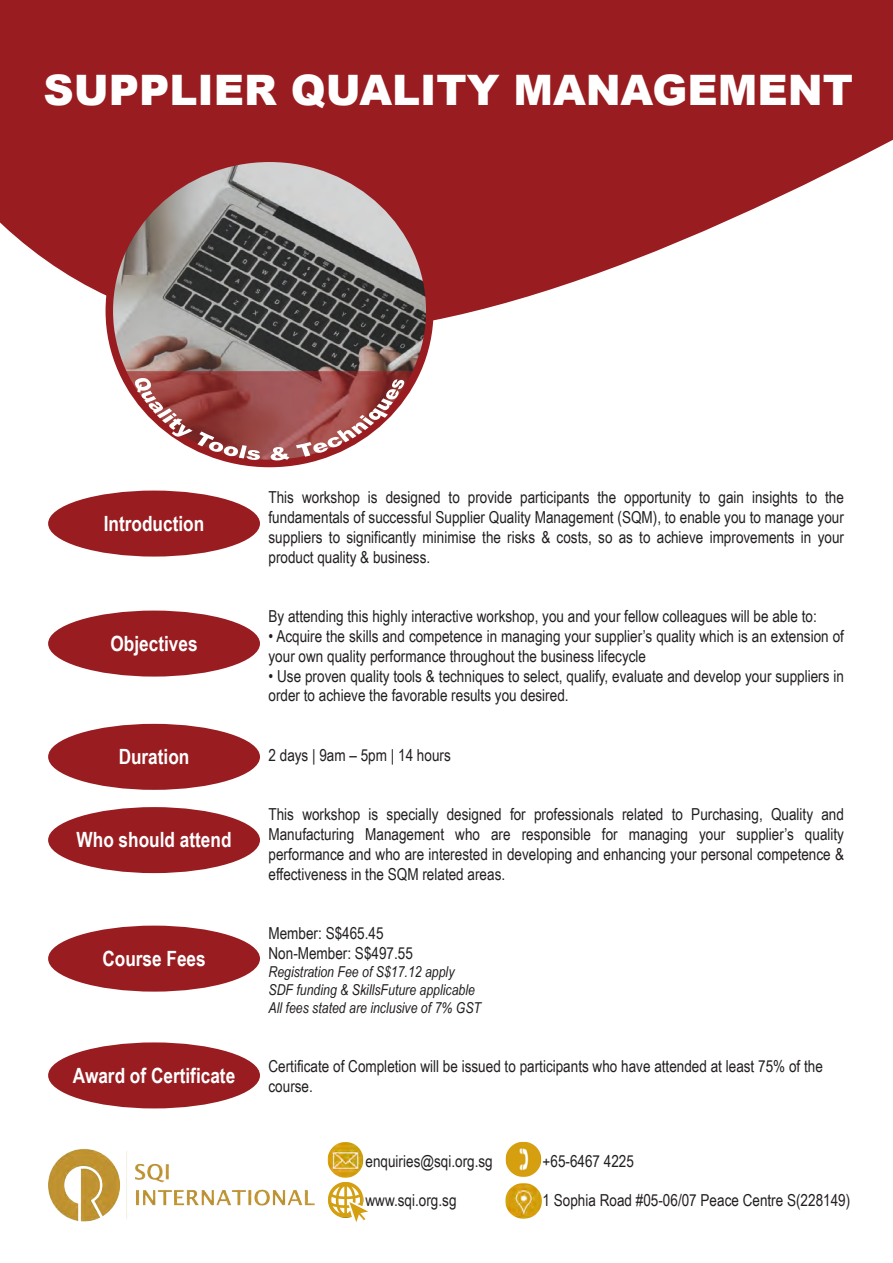
<style>
.page{position:relative;width:893px;height:1263px;background:#fff}
.page>*{position:absolute;margin:0;border:0;box-sizing:border-box;transform-origin:0 0}
.t1{font:900 42px "Arial";color:#fff}
.t2{font:700 21px "Arial Narrow";color:#fff}
.t3{font:16.5px/19.8px "Arial Narrow";color:#231f20}
.t4{font:italic 15px/18px "Arial Narrow";color:#231f20}
</style>
<div class="page">
<svg style="left:0;top:0;width:893px;height:513px;fill:#991c20"></svg>
<img style="left:48px;top:1148px;width:267px;height:74px">
<img style="left:505px;top:1190px;width:37px;height:29px">
<img style="left:327px;top:1142px;width:37px;height:41px">
<img style="left:505px;top:1141px;width:37px;height:49px">
<img style="left:328px;top:1183px;width:40px;height:38px">
<div style="left:48px;top:807px;width:212px;height:66px;background:#991c20;border-radius:50%"></div>
<div style="left:48px;top:724px;width:212px;height:66px;background:#991c20;border-radius:50%"></div>
<div style="left:48px;top:1042px;width:212px;height:66px;background:#991c20;border-radius:50%"></div>
<div style="left:48px;top:926px;width:212px;height:66px;background:#991c20;border-radius:50%"></div>
<div style="left:48px;top:611px;width:212px;height:66px;background:#991c20;border-radius:50%"></div>
<div style="left:48px;top:491px;width:212px;height:66px;background:#991c20;border-radius:50%"></div>
<img style="left:109px;top:159px;width:321px;height:304px">
<div style="left:106px;top:155px;width:327px;height:312px;border:8px solid #991c20;border-radius:50%"></div>
<svg style="left:135px;top:378px;width:125px;height:82px"></svg>
<svg style="left:271px;top:447px;width:18px;height:13px"></svg>
<svg style="left:296px;top:379px;width:108px;height:78px"></svg>
<h1 class="t1" style="left:44px;top:60px;width:811px">SUPPLIER QUALITY MANAGEMENT</h1>
<p class="t2" style="left:104px;top:507px;width:102px">Introduction</p>
<p class="t2" style="left:110px;top:627px;width:89px">Objectives</p>
<p class="t2" style="left:119px;top:741px;width:72px">Duration</p>
<p class="t2" style="left:77px;top:824px;width:156px">Who should attend</p>
<p class="t2" style="left:102px;top:942px;width:105px">Course Fees</p>
<p class="t2" style="left:73px;top:1059px;width:164px">Award of Certificate</p>
<p class="t3" style="left:268px;top:487px;width:577px;text-align:justify">This workshop is designed to provide participants the opportunity to gain insights to the fundamentals of successful Supplier Quality Management (SQM), to enable you to manage your suppliers to significantly minimise the risks &amp; costs, so as to achieve improvements in your product quality &amp; business.</p>
<p class="t3" style="left:268px;top:606px;width:550px">By attending this highly interactive workshop, you and your fellow colleagues will be able to:</p>
<p class="t3" style="left:268px;top:626px;width:577px">• Acquire the skills and competence in managing your supplier’s quality which is an extension of your own quality performance throughout the business lifecycle</p>
<p class="t3" style="left:268px;top:665px;width:577px">• Use proven quality tools &amp; techniques to select, qualify, evaluate and develop your suppliers in order to achieve the favorable results you desired.</p>
<p class="t3" style="left:268px;top:744px;width:184px">2 days | 9am – 5pm | 14 hours</p>
<p class="t3" style="left:268px;top:804px;width:577px;text-align:justify">This workshop is specially designed for professionals related to Purchasing, Quality and Manufacturing Management who are responsible for managing your supplier’s quality performance and who are interested in developing and enhancing your personal competence &amp; effectiveness in the SQM related areas.</p>
<p class="t3" style="left:268px;top:923px;width:146px">Member: S$465.45<br>Non-Member: S$497.55</p>
<p class="t4" style="left:268px;top:962px;width:214px">Registration Fee of S$17.12 apply<br>SDF funding &amp; SkillsFuture applicable<br>All fees stated are inclusive of 7% GST</p>
<p class="t3" style="left:268px;top:1056px;width:556px">Certificate of Completion will be issued to participants who have attended at least 75% of the course.</p>
<p class="t3" style="left:366px;top:1150px;width:129px">enquiries@sqi.org.sg</p>
<p class="t3" style="left:543px;top:1150px;width:93px">+65-6467 4225</p>
<p class="t3" style="left:366px;top:1190px;width:92px">www.sqi.org.sg</p>
<p class="t3" style="left:543px;top:1190px;width:309px">1 Sophia Road #05-06/07 Peace Centre S(228149)</p>
</div>
